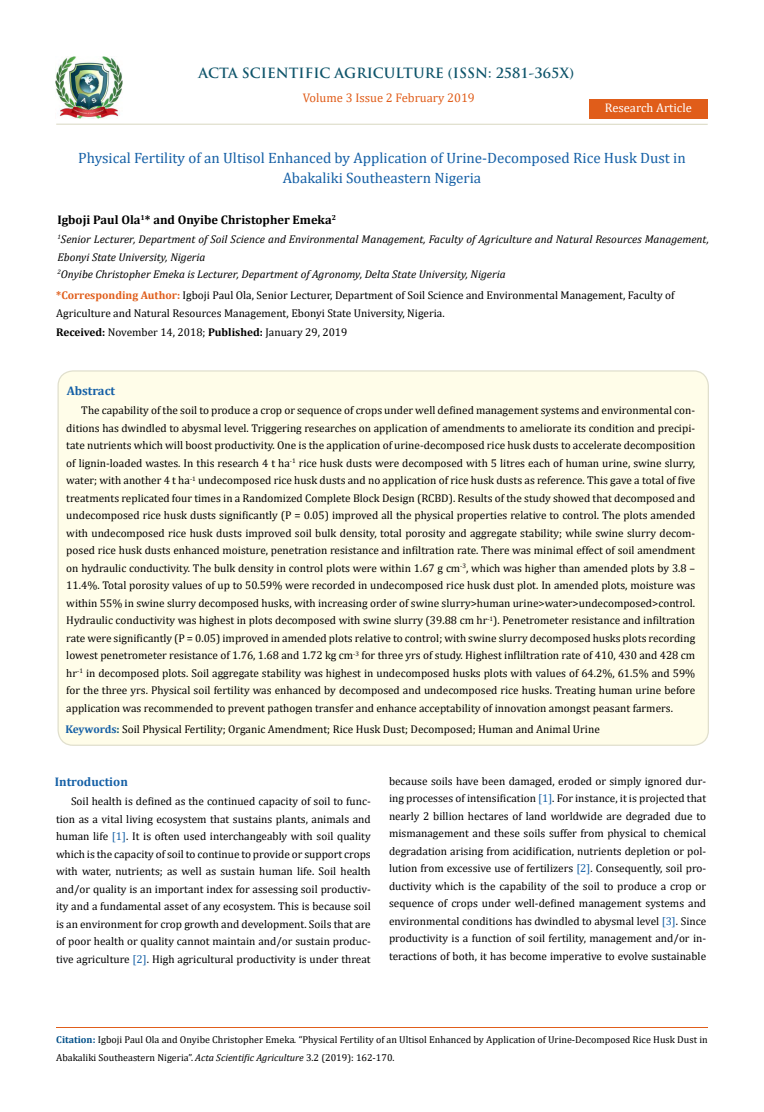
<style>
.page{position:relative;width:764px;height:1112px;background:#fff}
.page>*{position:absolute;margin:0;border:0;box-sizing:border-box;transform-origin:0 0}
.t1{font:15px/20px "Cambria";color:#1560a6;text-align:center}
.t2{font:700 13.75px "Trajan Pro";color:#0e546a}
.t3{font:700 12.5px "Cambria";color:#000}
.t4{font:12.5px "Cambria";color:#e05d1a}
.t5{font:700 12.5px "Cambria";color:#1560a6}
.t6{font:12.5px "Cambria";color:#fff}
.t7{font:11.25px/17.5px "Cambria";color:#000;text-align:justify}
.t8{font:italic 11.25px/17.5px "Cambria";color:#000}
.t9{font:10px/17.5px "Cambria";color:#000}
.s1{font-weight:700;color:#e05d1a}
.s2{font-weight:700}
.s3{font-weight:700;color:#1560a6}
.s4{font-weight:700;color:#0e546a}
.s5{color:#1560a6}
.s6{font-weight:700;color:#035089}
.s7{font-style:italic}
</style>
<div class="page">
<img style="left:56px;top:57px;width:66px;height:61px">
<div style="left:589px;top:99px;width:118px;height:20px;background:#e05d1a"></div>
<div style="left:58px;top:371px;width:650px;height:374px;background:#fffde9;border-radius:15px"></div>
<hr style="left:56px;top:1026px;width:651px;height:1px;background:#e05d1a">
<hr style="left:56px;top:123px;width:651px;height:2px;background:#e0dfcd">
<p class="t2" style="left:199px;top:64px;width:377px">ACTA SCIENTIFIC AGRICULTURE (ISSN: 2581-365X)</p>
<p class="t4" style="left:303px;top:91px;width:174px">Volume 3 Issue 2 February 2019</p>
<p class="t6" style="left:605px;top:100px;width:89px">Research Article</p>
<h1 class="t1" style="left:78px;top:147px;width:609px">Physical Fertility of an Ultisol Enhanced by Application of Urine-Decomposed Rice Husk Dust in<br>Abakaliki Southeastern Nigeria</h1>
<p class="t3" style="left:57px;top:211px;width:280px">Igboji Paul Ola<sup>1</sup>* and Onyibe Christopher Emeka<sup>2</sup></p>
<p class="t8" style="left:57px;top:230px;width:653px"><sup>1</sup>Senior Lecturer, Department of Soil Science and Environmental Management, Faculty of Agriculture and Natural Resources Management,<br>Ebonyi State University, Nigeria<br><sup>2</sup>Onyibe Christopher Emeka is Lecturer, Department of Agronomy, Delta State University, Nigeria</p>
<p class="t7" style="left:56px;top:286px;width:620px"><span class="s1">*Corresponding Author:</span> Igboji Paul Ola, Senior Lecturer, Department of Soil Science and Environmental Management, Faculty of<br>Agriculture and Natural Resources Management, Ebonyi State University, Nigeria.</p>
<p class="t7" style="left:56px;top:323px;width:293px"><span class="s2">Received:</span> November 14, 2018; <span class="s2">Published:</span> January 29, 2019</p>
<p class="t5" style="left:67px;top:381px;width:50px">Abstract</p>
<p class="t7" style="left:66px;top:401px;width:630px;text-indent:15px">The capability of the soil to produce a crop or sequence of crops under well defined management systems and environmental con&shy;ditions has dwindled to abysmal level. Triggering researches on application of amendments to ameliorate its condition and precipi&shy;tate nutrients which will boost productivity. One is the application of urine-decomposed rice husk dusts to accelerate decomposition of lignin-loaded wastes. In this research 4 t ha<sup>-1</sup> rice husk dusts were decomposed with 5 litres each of human urine, swine slurry, water; with another 4 t ha<sup>-1</sup> undecomposed rice husk dusts and no application of rice husk dusts as reference. This gave a total of five treatments replicated four times in a Randomized Complete Block Design (RCBD). Results of the study showed that decomposed and undecomposed rice husk dusts significantly (P = 0.05) improved all the physical properties relative to control. The plots amended with undecomposed rice husk dusts improved soil bulk density, total porosity and aggregate stability; while swine slurry decom&shy;posed rice husk dusts enhanced moisture, penetration resistance and infiltration rate. There was minimal effect of soil amendment on hydraulic conductivity. The bulk density in control plots were within 1.67 g cm<sup>-3</sup>, which was higher than amended plots by 3.8 – 11.4%. Total porosity values of up to 50.59% were recorded in undecomposed rice husk dust plot. In amended plots, moisture was within 55% in swine slurry decomposed husks, with increasing order of swine slurry&gt;human urine&gt;water&gt;undecomposed&gt;control.<br>Hydraulic conductivity was highest in plots decomposed with swine slurry (39.88 cm hr<sup>-1</sup>). Penetrometer resistance and infiltration rate were significantly (P = 0.05) improved in amended plots relative to control; with swine slurry decomposed husks plots recording lowest penetrometer resistance of 1.76, 1.68 and 1.72 kg cm<sup>-3</sup> for three yrs of study. Highest infliltration rate of 410, 430 and 428 cm hr<sup>-1</sup> in decomposed plots. Soil aggregate stability was highest in undecomposed husks plots with values of 64.2%, 61.5% and 59% for the three yrs. Physical soil fertility was enhanced by decomposed and undecomposed rice husks. Treating human urine before application was recommended to prevent pathogen transfer and enhance acceptability of innovation amongst peasant farmers.</p>
<p class="t7" style="left:65px;top:720px;width:536px"><span class="s3">Keywords</span><span class="s4">:</span> Soil Physical Fertility; Organic Amendment; Rice Husk Dust; Decomposed; Human and Animal Urine</p>
<p class="t5" style="left:55px;top:772px;width:75px">Introduction</p>
<p class="t7" style="left:56px;top:792px;width:316px;text-indent:15px">Soil health is defined as the continued capacity of soil to func&shy;tion as a vital living ecosystem that sustains plants, animals and human life <span class="s5">[1]</span>. It is often used interchangeably with soil quality which is the capacity of soil to continue to provide or support crops with water, nutrients; as well as sustain human life. Soil health and/or quality is an important index for assessing soil productiv&shy;ity and a fundamental asset of any ecosystem. This is because soil is an environment for crop growth and development. Soils that are of poor health or quality cannot maintain and/or sustain produc&shy;tive agriculture <span class="s5">[2]</span>. High agricultural productivity is under threat</p>
<p class="t7" style="left:389px;top:771px;width:319px">because soils have been damaged, eroded or simply ignored dur&shy;ing processes of intensification <span class="s5">[1]</span>. For instance, it is projected that nearly 2 billion hectares of land worldwide are degraded due to mismanagement and these soils suffer from physical to chemical degradation arising from acidification, nutrients depletion or pol&shy;lution from excessive use of fertilizers <span class="s5">[2]</span>. Consequently, soil pro&shy;ductivity which is the capability of the soil to produce a crop or sequence of crops under well-defined management systems and environmental conditions has dwindled to abysmal level <span class="s5">[3]</span>. Since productivity is a function of soil fertility, management and/or in&shy;teractions of both, it has become imperative to evolve sustainable</p>
<p class="t9" style="left:56px;top:1030px;width:653px"><span class="s6">Citation:</span> Igboji Paul Ola and Onyibe Christopher Emeka<span class="s7">.</span> “Physical Fertility of an Ultisol Enhanced by Application of Urine-Decomposed Rice Husk Dust in<br>Abakaliki Southeastern Nigeria”. <span class="s7">Acta Scientific Agriculture</span> 3.2 (2019): 162-170.</p>
</div>
